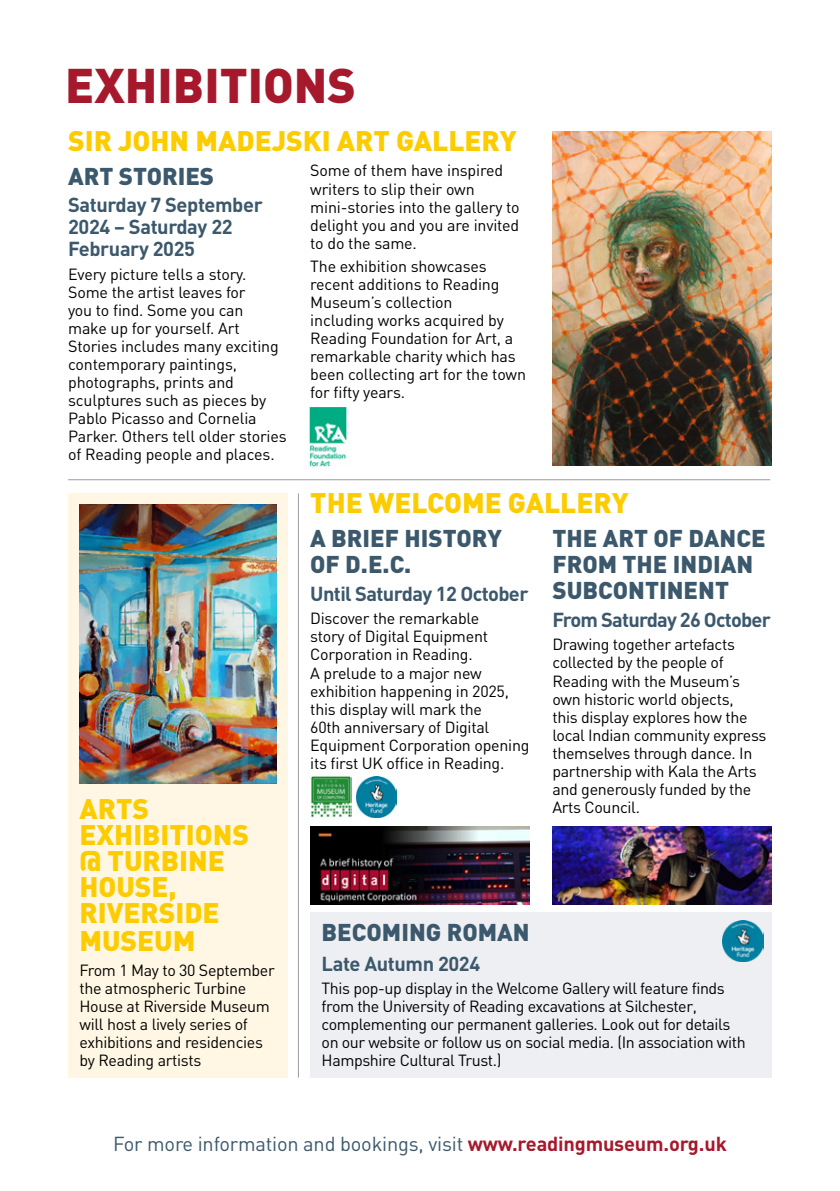
<style>
.page{position:relative;width:840px;height:1191px;background:#fff}
.page>*{position:absolute;margin:0;border:0;box-sizing:border-box;transform-origin:0 0}
.Heading{font:900 48px "DIN";color:#a6192c}
.Heading-2{font:900 28px/26.4px "DIN";color:#fdcc00}
._2020_Subheading{font:900 24px/26px "DIN";color:#3b586c}
._2020_date{font:700 20px/22px "DIN";letter-spacing:-.02em;color:#3b586c}
.t1{font:20px "DIN";letter-spacing:-.01em;color:#3b586c}
._2020_date-2{font:700 20px "DIN";letter-spacing:-.04em;color:#3b586c}
._2020_body_copy{font:16px/18px "DIN";letter-spacing:-.02em;color:#000}
.s1{font-weight:700;color:#a6192c}
</style>
<div class="page">
<img style="left:552px;top:131px;width:219px;height:334px">
<hr style="left:68px;top:479px;width:701px;height:1px;background:#9d9d9c">
<hr style="left:298px;top:493px;width:1px;height:584px;background:#9d9d9c">
<img style="left:310px;top:826px;width:219px;height:78px">
<div style="left:310px;top:912px;width:461px;height:165px;background:#eeeff3"></div>
<img style="left:308px;top:407px;width:40px;height:60px">
<img style="left:310px;top:775px;width:41px;height:42px">
<img style="left:356px;top:777px;width:40px;height:40px">
<img style="left:552px;top:826px;width:219px;height:78px">
<div style="left:68px;top:493px;width:219px;height:584px;background:#fff7e3"></div>
<img style="left:79px;top:505px;width:197px;height:278px">
<img style="left:722px;top:920px;width:40px;height:41px">
<p class="Heading" style="left:65px;top:53px;width:292px">EXHIBITIONS</p>
<p class="Heading-2" style="left:68px;top:126px;width:450px">SIR JOHN MADEJSKI ART GALLERY</p>
<p class="_2020_Subheading" style="left:68px;top:161px;width:147px">ART STORIES</p>
<p class="_2020_date" style="left:68px;top:193px;width:196px">Saturday 7 September<br>2024 – Saturday 22<br>February 2025</p>
<p class="_2020_body_copy" style="left:68px;top:265px;width:220px">Every picture tells a story.<br>Some the artist leaves for<br>you to find. Some you can<br>make up for yourself. Art<br>Stories includes many exciting contemporary paintings, photographs, prints and sculptures such as pieces by<br>Pablo Picasso and Cornelia<br>Parker. Others tell older stories of Reading people and places.</p>
<p class="_2020_body_copy" style="left:310px;top:161px;width:211px">Some of them have inspired writers to slip their own mini-stories into the gallery to delight you and you are invited to do the same.</p>
<p class="_2020_body_copy" style="left:310px;top:257px;width:217px">The exhibition showcases recent additions to Reading<br>Museum’s collection<br>including works acquired by<br>Reading Foundation for Art, a remarkable charity which has been collecting art for the town for fifty years.</p>
<p class="Heading-2" style="left:79px;top:794px;width:171px">ARTS<br>EXHIBITIONS @ TURBINE<br>HOUSE,<br>RIVERSIDE<br>MUSEUM</p>
<p class="_2020_body_copy" style="left:79px;top:961px;width:197px">From 1 May to 30 September the atmospheric Turbine<br>House at Riverside Museum will host a lively series of exhibitions and residencies by Reading artists</p>
<p class="Heading-2" style="left:310px;top:488px;width:320px">THE WELCOME GALLERY</p>
<p class="_2020_Subheading" style="left:310px;top:524px;width:193px">A BRIEF HISTORY<br>OF D.E.C.</p>
<p class="_2020_date" style="left:310px;top:581px;width:219px">Until Saturday 12 October</p>
<p class="_2020_body_copy" style="left:310px;top:609px;width:221px">Discover the remarkable<br>story of Digital Equipment<br>Corporation in Reading.<br>A prelude to a major new exhibition happening in 2025, this display will mark the<br>60th anniversary of Digital<br>Equipment Corporation opening its first UK office in Reading.</p>
<p class="_2020_Subheading" style="left:552px;top:524px;width:215px">THE ART OF DANCE<br>FROM THE INDIAN<br>SUBCONTINENT</p>
<p class="_2020_date-2" style="left:552px;top:606px;width:220px">From Saturday 26 October</p>
<p class="_2020_body_copy" style="left:552px;top:635px;width:215px">Drawing together artefacts collected by the people of<br>Reading with the Museum’s own historic world objects,<br>this display explores how the local Indian community express themselves through dance. In partnership with Kala the Arts and generously funded by the<br>Arts Council.</p>
<p class="_2020_Subheading" style="left:321px;top:918px;width:209px">BECOMING ROMAN</p>
<p class="_2020_date" style="left:321px;top:951px;width:160px">Late Autumn 2024</p>
<p class="_2020_body_copy" style="left:321px;top:979px;width:425px">This pop-up display in the Welcome Gallery will feature finds from the University of Reading excavations at Silchester, complementing our permanent galleries. Look out for details on our website or follow us on social media. (In association with Hampshire Cultural Trust.)</p>
<p class="t1" style="left:113px;top:1131px;width:615px">For more information and bookings, visit <span class="s1">www.readingmuseum.org.uk</span></p>
</div>
